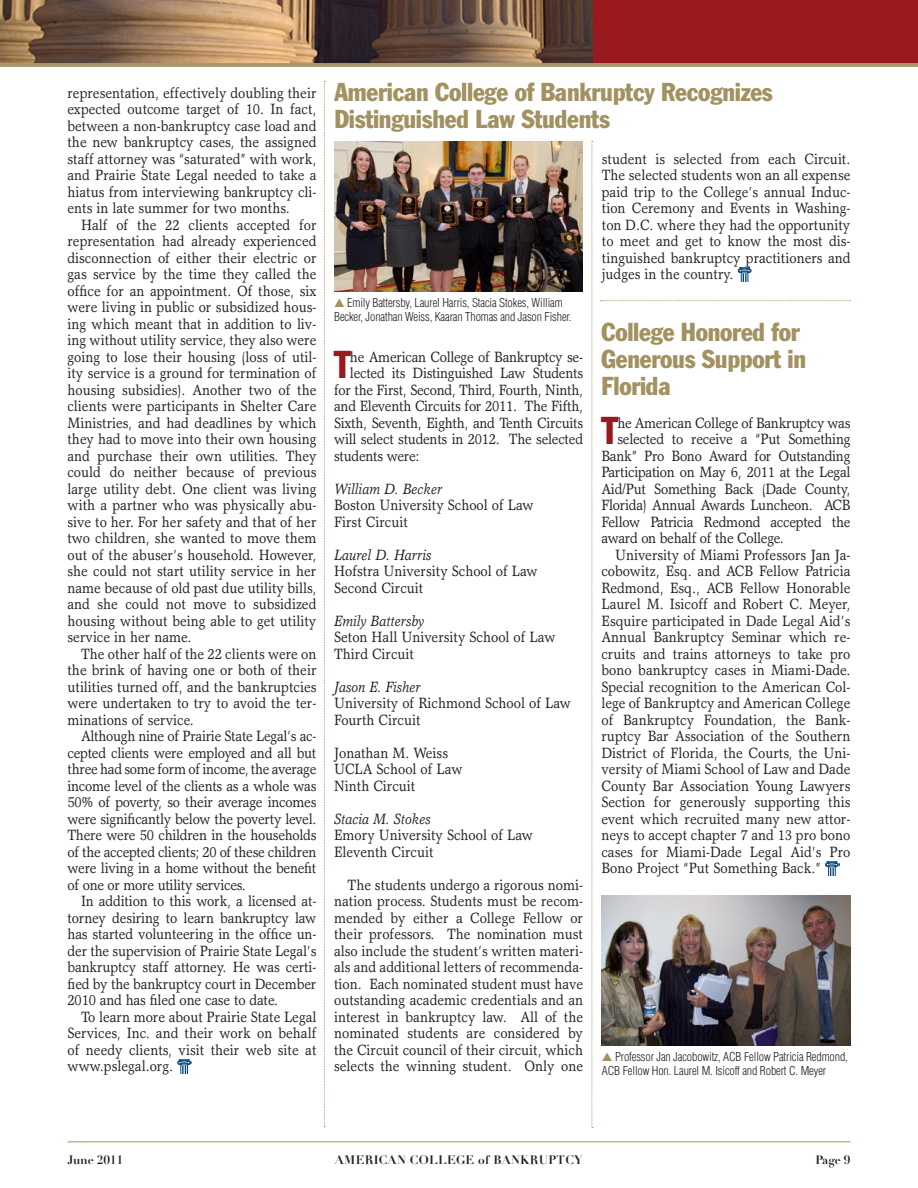
<style>
.page{position:relative;width:918px;height:1188px;background:#fff}
.page>*{position:absolute;margin:0;border:0;box-sizing:border-box;transform-origin:0 0}
.Body_1st_para{font:condensed 38.1px "Franklin Gothic";color:#991a1e;scale:.9 1}
.Headline{font:condensed 25.5px/27px "Franklin Gothic";letter-spacing:-.01em;color:#a29161}
.Body{font:15px/16.5px "Garth Graphic";color:#231f20;text-align:justify;scale:.9 1}
.Body_1st_para-2{font:15px "Garth Graphic";letter-spacing:-.02em;color:#231f20;scale:.9 1}
.Body-2{font:italic 15px "Garth Graphic";color:#231f20;scale:.9 1}
.Photo_Credit{font:300 condensed 12px/14.4px "Helvetica";letter-spacing:-.01em;color:#231f20}
.t1{font:700 12px "Didot";letter-spacing:.025em;color:#231f20}
.s1{color:#a29161}
</style>
<div class="page">
<div style="left:0;top:0;width:918px;height:65px;background:#991a1e"></div>
<img style="left:0;top:0;width:592px;height:63px">
<hr style="left:0;top:63px;width:918px;height:4px;background:#a7996e">
<hr style="left:68px;top:1141px;width:782px;height:1px;background:#a29161">
<svg style="left:177px;top:1059px;width:15px;height:15px"></svg>
<svg style="left:324px;top:81px;width:1px;height:1046px"></svg>
<svg style="left:825px;top:861px;width:15px;height:15px"></svg>
<img style="left:602px;top:896px;width:248px;height:149px">
<img style="left:334px;top:142px;width:249px;height:149px">
<svg style="left:738px;top:267px;width:14px;height:15px"></svg>
<svg style="left:601px;top:300px;width:249px;height:1px"></svg>
<svg style="left:592px;top:141px;width:1px;height:987px"></svg>
<p class="Body" style="left:68px;top:84px;width:278px">representation, effectively doubling their expected outcome target of 10. In fact, between a non-bankruptcy case load and the new bankruptcy cases, the assigned staff attorney was “saturated” with work, and Prairie State Legal needed to take a hiatus from interviewing bankruptcy cli&shy;ents in late summer for two months.</p>
<p class="Body" style="left:68px;top:216px;width:278px;text-indent:14px">Half of the 22 clients accepted for representation had already experienced disconnection of either their electric or gas service by the time they called the office for an appointment. Of those, six were living in public or subsidized hous&shy;ing which meant that in addition to liv&shy;ing without utility service, they also were going to lose their housing (loss of util&shy;ity service is a ground for termination of housing subsidies). Another two of the clients were participants in Shelter Care Ministries, and had deadlines by which they had to move into their own housing and purchase their own utilities. They could do neither because of previous large utility debt. One client was living with a partner who was physically abu&shy;sive to her. For her safety and that of her two children, she wanted to move them out of the abuser’s household. However, she could not start utility service in her name because of old past due utility bills, and she could not move to subsidized housing without being able to get utility service in her name.</p>
<p class="Body" style="left:68px;top:645px;width:278px;text-indent:14px">The other half of the 22 clients were on the brink of having one or both of their utilities turned off, and the bankruptcies were undertaken to try to avoid the ter&shy;minations of service.</p>
<p class="Body" style="left:68px;top:727px;width:278px;text-indent:14px">Although nine of Prairie State Legal’s ac&shy;cepted clients were employed and all but three had some form of income, the average income level of the clients as a whole was 50% of poverty, so their average incomes were significantly below the poverty level.<br>There were 50 children in the households of the accepted clients; 20 of these children were living in a home without the benefit of one or more utility services.</p>
<p class="Body" style="left:68px;top:892px;width:278px;text-indent:14px">In addition to this work, a licensed at&shy;torney desiring to learn bankruptcy law has started volunteering in the office un&shy;der the supervision of Prairie State Legal’s bankruptcy staff attorney. He was certi&shy;fied by the bankruptcy court in December 2010 and has filed one case to date.</p>
<p class="Body" style="left:68px;top:1008px;width:278px;text-indent:14px">To learn more about Prairie State Legal Services, Inc. and their work on behalf of needy clients, visit their web site at www.pslegal.org.</p>
<p class="Headline" style="left:334px;top:78px;width:440px">American College of Bankruptcy Recognizes<br>Distinguished Law Students</p>
<p class="Photo_Credit" style="left:334px;top:295px;width:239px"><span class="s1">▲</span> Emily Battersby, Laurel Harris, Stacia Stokes, William<br>Becker, Jonathan Weiss, Kaaran Thomas and Jason Fisher.</p>
<p class="Body_1st_para" style="left:334px;top:341px;width:20px">T</p>
<p class="Body_1st_para-2" style="left:350px;top:347px;width:261px">he American College of Bankruptcy se-</p>
<p class="Body_1st_para-2" style="left:350px;top:364px;width:261px">lected its Distinguished Law Students</p>
<p class="Body_1st_para-2" style="left:334px;top:380px;width:278px">for the First, Second, Third, Fourth, Ninth,</p>
<p class="Body_1st_para-2" style="left:334px;top:397px;width:278px">and Eleventh Circuits for 2011. The Fifth,</p>
<p class="Body_1st_para-2" style="left:334px;top:413px;width:278px">Sixth, Seventh, Eighth, and Tenth Circuits</p>
<p class="Body_1st_para-2" style="left:334px;top:430px;width:278px">will select students in 2012. The selected</p>
<p class="Body_1st_para-2" style="left:334px;top:446px;width:96px">students were:</p>
<p class="Body-2" style="left:334px;top:479px;width:122px">William D. Becker</p>
<p class="Body" style="left:334px;top:496px;width:223px">Boston University School of Law</p>
<p class="Body" style="left:334px;top:513px;width:83px">First Circuit</p>
<p class="Body-2" style="left:334px;top:545px;width:110px">Laurel D. Harris</p>
<p class="Body" style="left:334px;top:562px;width:228px">Hofstra University School of Law</p>
<p class="Body" style="left:334px;top:579px;width:101px">Second Circuit</p>
<p class="Body-2" style="left:334px;top:611px;width:101px">Emily Battersby</p>
<p class="Body" style="left:334px;top:628px;width:248px">Seton Hall University School of Law</p>
<p class="Body" style="left:334px;top:645px;width:90px">Third Circuit</p>
<p class="Body-2" style="left:334px;top:677px;width:98px">Jason E. Fisher</p>
<p class="Body" style="left:334px;top:694px;width:265px">University of Richmond School of Law</p>
<p class="Body" style="left:334px;top:711px;width:98px">Fourth Circuit</p>
<p class="Body" style="left:334px;top:744px;width:144px">Jonathan M. Weiss<br>UCLA School of Law</p>
<p class="Body" style="left:334px;top:777px;width:92px">Ninth Circuit</p>
<p class="Body-2" style="left:334px;top:809px;width:109px">Stacia M. Stokes</p>
<p class="Body" style="left:334px;top:826px;width:223px">Emory University School of Law</p>
<p class="Body" style="left:334px;top:843px;width:112px">Eleventh Circuit</p>
<p class="Body" style="left:334px;top:876px;width:278px;text-indent:14px">The students undergo a rigorous nomi&shy;nation process. Students must be recom&shy;mended by either a College Fellow or their professors. The nomination must also include the student’s written materi&shy;als and additional letters of recommenda&shy;tion. Each nominated student must have outstanding academic credentials and an interest in bankruptcy law. All of the nominated students are considered by the Circuit council of their circuit, which selects the winning student. Only one</p>
<p class="Body" style="left:602px;top:150px;width:278px">student is selected from each Circuit.<br>The selected students won an all expense paid trip to the College’s annual Induc&shy;tion Ceremony and Events in Washing&shy;ton D.C. where they had the opportunity to meet and get to know the most dis&shy;tinguished bankruptcy practitioners and judges in the country.</p>
<p class="Headline" style="left:602px;top:318px;width:206px">College Honored for<br>Generous Support in<br>Florida</p>
<p class="Body_1st_para" style="left:602px;top:407px;width:20px">T</p>
<p class="Body_1st_para-2" style="left:617px;top:413px;width:261px">he American College of Bankruptcy was</p>
<p class="Body_1st_para-2" style="left:617px;top:430px;width:261px">selected to receive a “Put Something</p>
<p class="Body_1st_para-2" style="left:602px;top:446px;width:278px">Bank” Pro Bono Award for Outstanding</p>
<p class="Body_1st_para-2" style="left:602px;top:463px;width:278px">Participation on May 6, 2011 at the Legal</p>
<p class="Body_1st_para-2" style="left:602px;top:479px;width:278px">Aid/Put Something Back (Dade County,</p>
<p class="Body_1st_para-2" style="left:602px;top:496px;width:278px">Florida) Annual Awards Luncheon. ACB</p>
<p class="Body_1st_para-2" style="left:602px;top:512px;width:278px">Fellow Patricia Redmond accepted the</p>
<p class="Body_1st_para-2" style="left:602px;top:529px;width:204px">award on behalf of the College.</p>
<p class="Body" style="left:602px;top:546px;width:278px;text-indent:14px">University of Miami Professors Jan Ja&shy;cobowitz, Esq. and ACB Fellow Patricia Redmond, Esq., ACB Fellow Honorable Laurel M. Isicoff and Robert C. Meyer, Esquire participated in Dade Legal Aid’s Annual Bankruptcy Seminar which re&shy;cruits and trains attorneys to take pro bono bankruptcy cases in Miami-Dade.<br>Special recognition to the American Col&shy;lege of Bankruptcy and American College of Bankruptcy Foundation, the Bank&shy;ruptcy Bar Association of the Southern District of Florida, the Courts, the Uni&shy;versity of Miami School of Law and Dade County Bar Association Young Lawyers Section for generously supporting this event which recruited many new attor&shy;neys to accept chapter 7 and 13 pro bono cases for Miami-Dade Legal Aid’s Pro Bono Project “Put Something Back.”</p>
<p class="Photo_Credit" style="left:602px;top:1049px;width:248px"><span class="s1">▲</span> Professor Jan Jacobowitz, ACB Fellow Patricia Redmond,<br>ACB Fellow Hon. Laurel M. Isicoff and Robert C. Meyer</p>
<p class="t1" style="left:68px;top:1152px;width:57px">JUNE 2011</p>
<p class="t1" style="left:335px;top:1152px;width:249px">AMERICAN COLLEGE OF BANKRUPTCY</p>
<p class="t1" style="left:816px;top:1152px;width:36px">PAGE 9</p>
</div>
